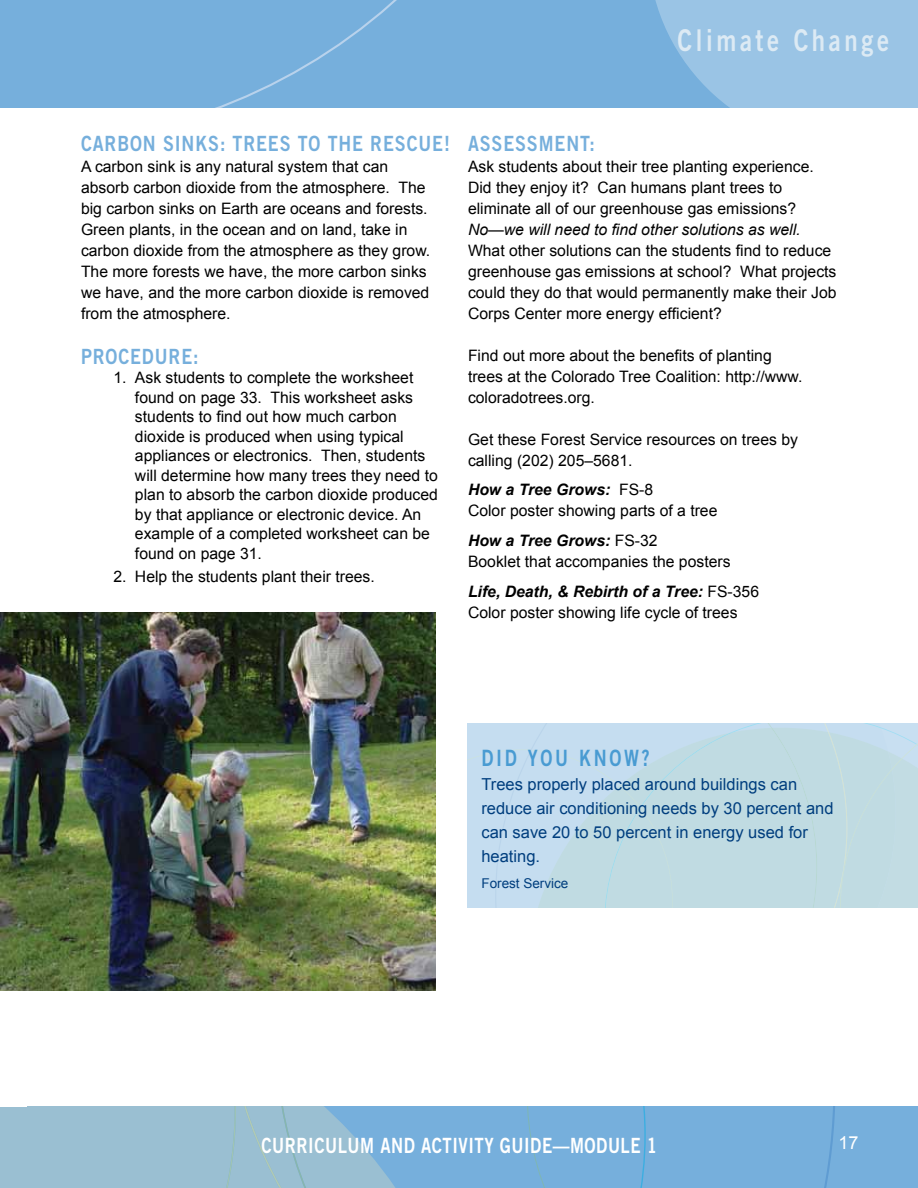
<style>
.page{position:relative;width:918px;height:1188px;background:#76afdc}
.page>*{position:absolute;margin:0;border:0;box-sizing:border-box;transform-origin:0 0}
.t1{font:30px "Trade Gothic Bold Two";letter-spacing:.15em;color:#dceaf4;scale:.8 1}
.t2{font:22.5px "Trade Gothic Bold Two";color:#499bd2;scale:.8 1}
.t3{font:21px "Trade Gothic Bold Two";letter-spacing:.05em;color:#76afdc;scale:.85 1}
.t4{font:21px "Trade Gothic Bold Two";letter-spacing:.03em;color:#fff;scale:.8 1}
.t5{font:18px "Arial";color:#fff}
.t6{font:16.5px/24px "Arial";color:#003e7e}
.t7{font:15.75px/21px "Arial";color:#000}
.t8{font:italic 15.75px "Arial";color:#000}
.t9{font:13.5px "Arial";color:#003e7e}
.s1{font-weight:700;font-style:italic}
</style>
<div class="page">
<svg style="left:0;top:1106px;width:395px;height:82px;background:#96bdd3"></svg>
<div style="left:221px;top:1106px;width:94px;height:82px;background:#9abfd2"></div>
<svg style="left:215px;top:0;width:182px;height:108px"></svg>
<svg style="left:655px;top:0;width:263px;height:108px;background:#96c1e4"></svg>
<div style="left:0;top:108px;width:918px;height:998px;background:#fff"></div>
<img style="left:0;top:613px;width:435px;height:378px">
<svg style="left:467px;top:723px;width:451px;height:185px;background:#c1dbe4"></svg>
<svg style="left:495px;top:723px;width:254px;height:185px;background:#c2dbe8"></svg>
<h1 class="t1" style="left:678px;top:22px;width:266px">CLIMATE CHANGE</h1>
<h3 class="t3" style="left:81px;top:130px;width:111px">CARBON SINK</h3>
<h3 class="t3" style="left:208px;top:130px;width:286px">S: TREES TO THE RESCUE!</h3>
<p class="t7" style="left:81px;top:156px;width:351px">A carbon sink is any natural system that can absorb carbon dioxide from the atmosphere. The big carbon sinks on Earth are oceans and forests.<br>Green plants, in the ocean and on land, take in carbon dioxide from the atmosphere as they grow.<br>The more forests we have, the more carbon sinks we have, and the more carbon dioxide is removed from the atmosphere.</p>
<h3 class="t3" style="left:81px;top:343px;width:30px">PROCEDURE</h3>
<h3 class="t3" style="left:193px;top:343px;width:8px">:</h3>
<p class="t7" style="left:135px;top:368px;width:304px;line-height:19.5px;text-indent:-22px">1. Ask students to complete the worksheet found on page 33. This worksheet asks students to find out how much carbon dioxide is produced when using typical appliances or electronics. Then, students will determine how many trees they need to plan to absorb the carbon dioxide produced by that appliance or electronic device. An example of a completed worksheet can be found on page 31.</p>
<p class="t7" style="left:113px;top:566px;width:263px">2. Help the students plant their trees.</p>
<h3 class="t3" style="left:468px;top:130px;width:99px">ASSESSMENT</h3>
<h3 class="t3" style="left:590px;top:130px;width:8px">:</h3>
<p class="t7" style="left:468px;top:156px;width:347px">Ask students about their tree planting experience.<br>Did they enjoy it? Can humans plant trees to eliminate all of our greenhouse gas emissions?</p>
<p class="t8" style="left:468px;top:220px;width:334px">No—we will need to find other solutions as well.</p>
<p class="t7" style="left:468px;top:240px;width:370px">What other solutions can the students find to reduce greenhouse gas emissions at school? What projects could they do that would permanently make their Job Corps Center more energy efficient?</p>
<p class="t7" style="left:468px;top:345px;width:336px">Find out more about the benefits of planting trees at the Colorado Tree Coalition: http://www. coloradotrees.org.</p>
<p class="t7" style="left:468px;top:429px;width:332px">Get these Forest Service resources on trees by calling (202) 205–5681.</p>
<p class="t7" style="left:468px;top:479px;width:251px"><span class="s1">How a Tree Grows:</span> FS-8<br>Color poster showing parts of a tree</p>
<p class="t7" style="left:468px;top:530px;width:264px"><span class="s1">How a Tree Grows:</span> FS-32<br>Booklet that accompanies the posters</p>
<p class="t7" style="left:468px;top:581px;width:293px"><span class="s1">Life, Death, &amp; Rebirth of a Tree:</span> FS-356<br>Color poster showing life cycle of trees</p>
<h2 class="t2" style="left:481px;top:744px;width:76px">DID YOU</h2>
<h2 class="t2" style="left:579px;top:744px;width:90px">KNO W?</h2>
<p class="t6" style="left:481px;top:773px;width:354px">Trees properly placed around buildings can reduce air conditioning needs by 30 percent and can save 20 to 50 percent in energy used for heating.</p>
<p class="t9" style="left:481px;top:875px;width:89px">Forest Service</p>
<h3 class="t4" style="left:261px;top:1132px;width:496px">CURRICULUM AND ACTIVITY GUIDE—MODULE 1</h3>
<p class="t5" style="left:838px;top:1132px;width:22px">17</p>
</div>
